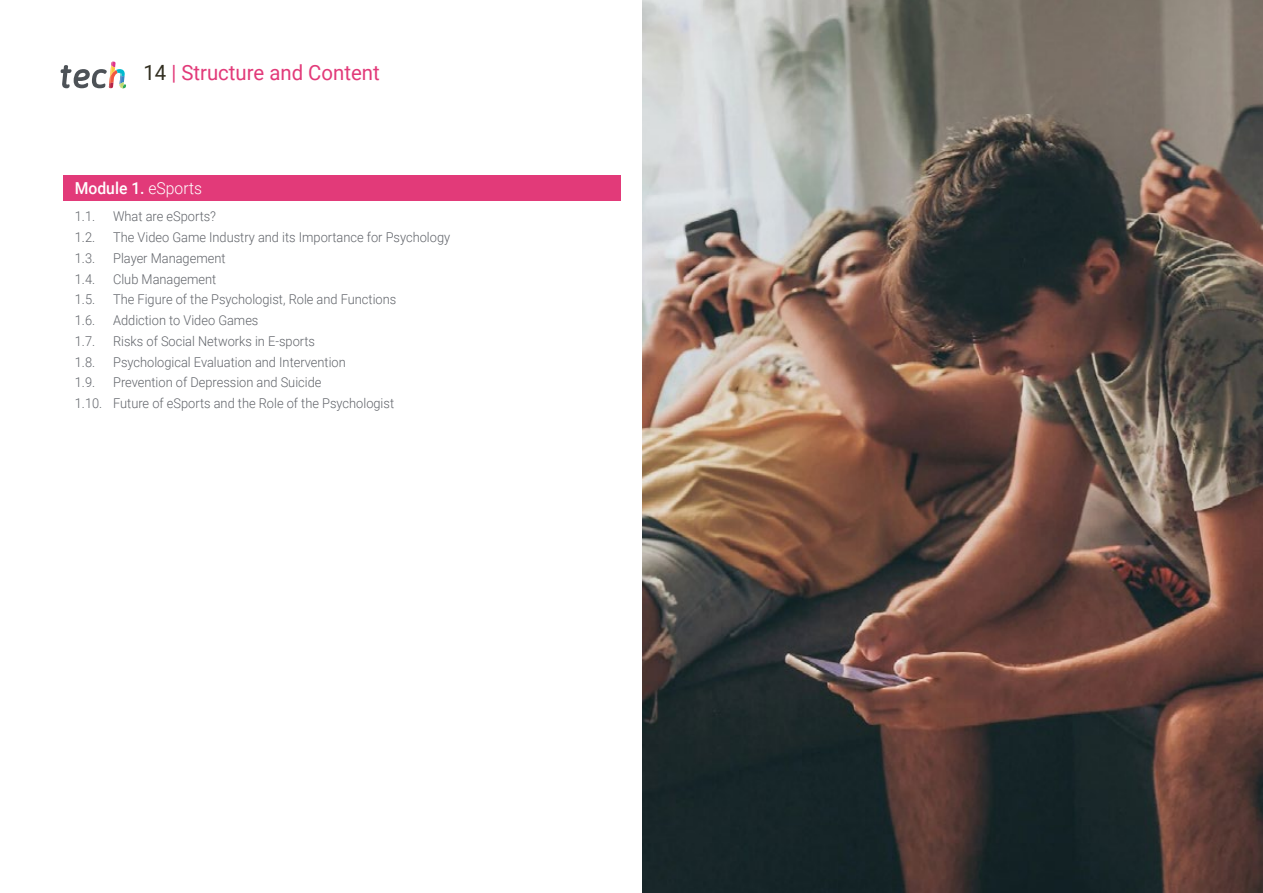
<style>
.page{position:relative;width:1263px;height:893px;background:#fff}
.page>*{position:absolute;margin:0;border:0;box-sizing:border-box;transform-origin:0 0}
.t1{font:21px "Roboto";color:#e23a79}
.t2{font:500 16.5px "Roboto";color:#fff;scale:.95 1}
.t3{font:300 13.5px/20.7px "Roboto";color:#61646a;scale:.95 1}
.s1{color:#312e20}
.s2{font-weight:300}
</style>
<div class="page">
<div style="left:64px;top:175px;width:557px;height:25px;background:#e23a79"></div>
<img style="left:642px;top:0;width:621px;height:893px">
<svg style="left:61px;top:62px;width:65px;height:27px"></svg>
<h1 class="t1" style="left:144px;top:57px;width:238px"><span class="s1">14</span> | Structure and Content</h1>
<p class="t2" style="left:75px;top:177px;width:135px">Module 1. <span class="s2">eSports</span></p>
<p class="t3" style="left:75px;top:206px;width:23px">1.1.</p>
<p class="t3" style="left:113px;top:206px;width:110px">What are eSports?</p>
<p class="t3" style="left:75px;top:226px;width:23px">1.2.</p>
<p class="t3" style="left:113px;top:226px;width:356px">The Video Game Industry and its Importance for Psychology</p>
<p class="t3" style="left:75px;top:247px;width:23px">1.3.</p>
<p class="t3" style="left:113px;top:247px;width:120px">Player Management</p>
<p class="t3" style="left:75px;top:268px;width:23px">1.4.</p>
<p class="t3" style="left:113px;top:268px;width:110px">Club Management</p>
<p class="t3" style="left:75px;top:289px;width:23px">1.5.</p>
<p class="t3" style="left:113px;top:289px;width:300px">The Figure of the Psychologist, Role and Functions</p>
<p class="t3" style="left:75px;top:309px;width:23px">1.6.</p>
<p class="t3" style="left:113px;top:309px;width:154px">Addiction to Video Games</p>
<p class="t3" style="left:75px;top:330px;width:23px">1.7.</p>
<p class="t3" style="left:113px;top:330px;width:214px">Risks of Social Networks in E-sports</p>
<p class="t3" style="left:75px;top:351px;width:23px">1.8.</p>
<p class="t3" style="left:113px;top:351px;width:246px">Psychological Evaluation and Intervention</p>
<p class="t3" style="left:75px;top:372px;width:23px">1.9.</p>
<p class="t3" style="left:75px;top:372px;width:338px;text-indent:38px">Prevention of Depression and Suicide<br>1.10. Future of eSports and the Role of the Psychologist</p>
</div>
